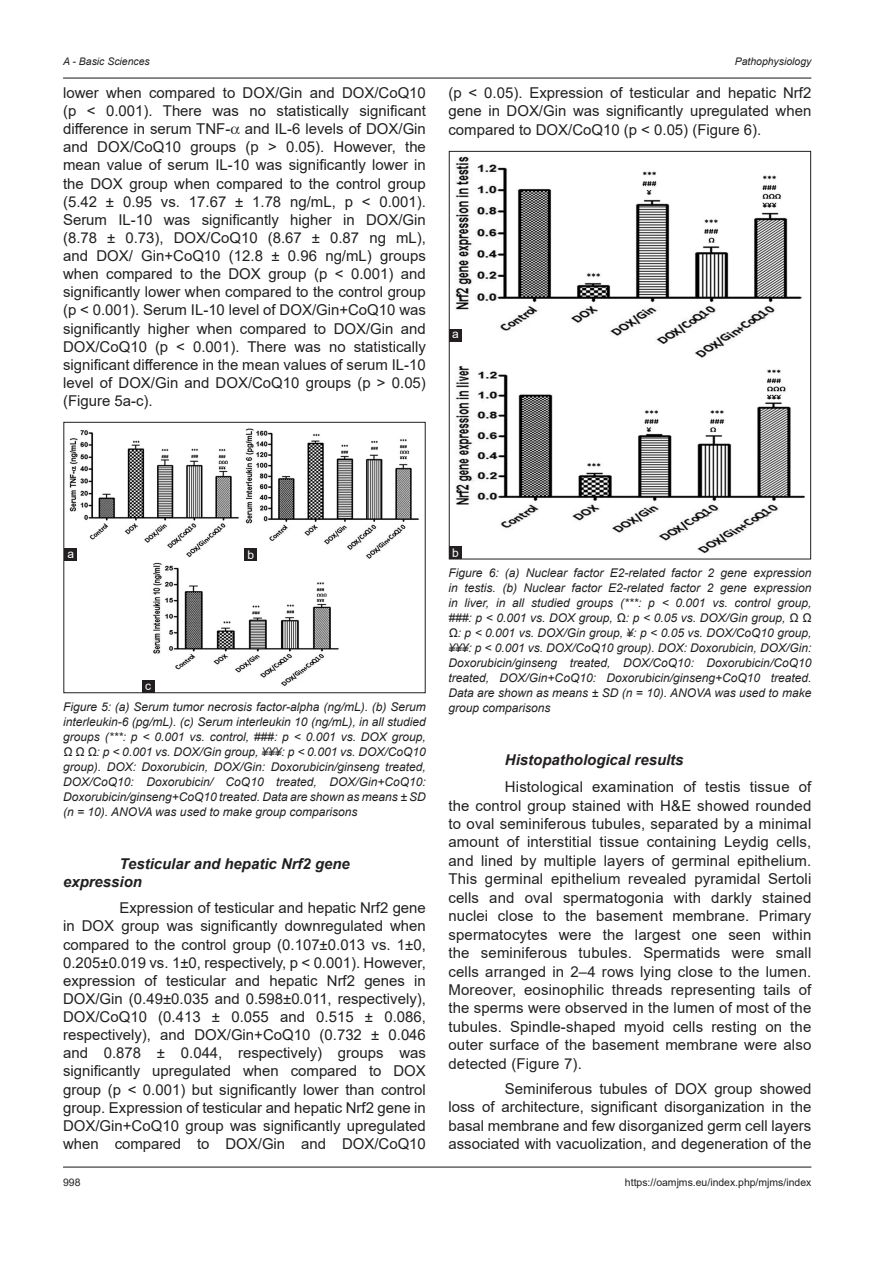
<style>
.page{position:relative;width:894px;height:1263px;background:#fff}
.page>*{position:absolute;margin:0;border:0;box-sizing:border-box;transform-origin:0 0}
.TX{font:15px/18.1px "Arial";color:#231f20;text-align:justify}
.t1{font:italic 700 15px/18.1px "Arial";color:#231f20}
.t2{font:italic 12px/15px "Arial";color:#231f20;text-align:justify}
.LABEL{font:12px "Arial";color:#fff}
.t3{font:10.5px "Arial";color:#231f20}
.t4{font:italic 10.5px "Arial";color:#231f20}
</style>
<div class="page">
<hr style="left:63px;top:78px;width:748px;height:1px;background:#231f20">
<hr style="left:63px;top:1166px;width:748px;height:1px;background:#231f20">
<img style="left:69px;top:428px;width:350px;height:263px">
<div style="left:64px;top:422px;width:361px;height:271px;border:1px solid #231f20"></div>
<div style="left:142px;top:680px;width:12px;height:13px;background:#231f20"></div>
<div style="left:244px;top:548px;width:13px;height:13px;background:#231f20"></div>
<div style="left:64px;top:548px;width:13px;height:13px;background:#231f20"></div>
<img style="left:451px;top:156px;width:354px;height:401px">
<div style="left:449px;top:151px;width:361px;height:408px;border:1px solid #231f20"></div>
<div style="left:449px;top:546px;width:12px;height:13px;background:#231f20"></div>
<div style="left:449px;top:329px;width:12px;height:12px;background:#231f20"></div>
<p class="t4" style="left:63px;top:54px;width:88px">A - Basic Sciences</p>
<p class="t4" style="left:734px;top:54px;width:78px">Pathophysiology</p>
<p class="TX" style="left:63px;top:83px;width:364px">lower when compared to DOX/Gin and DOX/CoQ10 (p &lt; 0.001). There was no statistically significant difference in serum TNF- and IL-6 levels of DOX/Gin and DOX/CoQ10 groups (p &gt; 0.05). However, the mean value of serum IL-10 was significantly lower in the DOX group when compared to the control group (5.42 ± 0.95 vs. 17.67 ± 1.78 ng/mL, p &lt; 0.001).<br>Serum IL-10 was significantly higher in DOX/Gin (8.78 ± 0.73), DOX/CoQ10 (8.67 ± 0.87 ng mL), and DOX/ Gin+CoQ10 (12.8 ± 0.96 ng/mL) groups when compared to the DOX group (p &lt; 0.001) and significantly lower when compared to the control group (p &lt; 0.001). Serum IL-10 level of DOX/Gin+CoQ10 was significantly higher when compared to DOX/Gin and DOX/CoQ10 (p &lt; 0.001). There was no statistically significant difference in the mean values of serum IL-10 level of DOX/Gin and DOX/CoQ10 groups (p &gt; 0.05) (Figure 5a-c).</p>
<p class="TX" style="left:448px;top:83px;width:364px">(p &lt; 0.05). Expression of testicular and hepatic Nrf2 gene in DOX/Gin was significantly upregulated when compared to DOX/CoQ10 (p &lt; 0.05) (Figure 6).</p>
<p class="LABEL" style="left:452px;top:326px;width:8px">a</p>
<p class="LABEL" style="left:67px;top:545px;width:8px">a</p>
<p class="LABEL" style="left:247px;top:546px;width:8px">b</p>
<p class="LABEL" style="left:145px;top:677px;width:7px">c</p>
<p class="t2" style="left:63px;top:699px;width:364px">Figure 5: (a) Serum tumor necrosis factor-alpha (ng/mL). (b) Serum interleukin-6 (pg/mL). (c) Serum interleukin 10 (ng/mL), in all studied groups (***: p &lt; 0.001 vs. control, ###: p &lt; 0.001 vs. DOX group, Ω Ω Ω: p &lt; 0.001 vs. DOX/Gin group, ¥¥¥: p &lt; 0.001 vs. DOX/CoQ10 group). DOX: Doxorubicin, DOX/Gin: Doxorubicin/ginseng treated, DOX/CoQ10: Doxorubicin/ CoQ10 treated, DOX/Gin+CoQ10:<br>Doxorubicin/ginseng+CoQ10 treated. Data are shown as means ± SD (n = 10). ANOVA was used to make group comparisons</p>
<h2 class="t1" style="left:63px;top:855px;width:288px;text-indent:56px">Testicular and hepatic Nrf2 gene expression</h2>
<p class="TX" style="left:63px;top:899px;width:364px;text-indent:56px">Expression of testicular and hepatic Nrf2 gene in DOX group was significantly downregulated when compared to the control group (0.107±0.013 vs. 1±0, 0.205±0.019 vs. 1±0, respectively, p &lt; 0.001). However, expression of testicular and hepatic Nrf2 genes in DOX/Gin (0.49±0.035 and 0.598±0.011, respectively), DOX/CoQ10 (0.413 ± 0.055 and 0.515 ± 0.086, respectively), and DOX/Gin+CoQ10 (0.732 ± 0.046 and 0.878 ± 0.044, respectively) groups was significantly upregulated when compared to DOX group (p &lt; 0.001) but significantly lower than control group. Expression of testicular and hepatic Nrf2 gene in DOX/Gin+CoQ10 group was significantly upregulated when compared to DOX/Gin and DOX/CoQ10</p>
<p class="LABEL" style="left:452px;top:544px;width:8px">b</p>
<p class="t2" style="left:448px;top:565px;width:364px">Figure 6: (a) Nuclear factor E2-related factor 2 gene expression in testis. (b) Nuclear factor E2-related factor 2 gene expression in liver, in all studied groups (***: p &lt; 0.001 vs. control group, ###: p &lt; 0.001 vs. DOX group, Ω: p &lt; 0.05 vs. DOX/Gin group, Ω Ω Ω: p &lt; 0.001 vs. DOX/Gin group, ¥: p &lt; 0.05 vs. DOX/CoQ10 group, ¥¥¥: p &lt; 0.001 vs. DOX/CoQ10 group). DOX: Doxorubicin, DOX/Gin:<br>Doxorubicin/ginseng treated, DOX/CoQ10: Doxorubicin/CoQ10 treated, DOX/Gin+CoQ10: Doxorubicin/ginseng+CoQ10 treated.<br>Data are shown as means ± SD (n = 10). ANOVA was used to make group comparisons</p>
<h2 class="t1" style="left:504px;top:751px;width:180px">Histopathological results</h2>
<p class="TX" style="left:448px;top:777px;width:364px;text-indent:56px">Histological examination of testis tissue of the control group stained with H&amp;E showed rounded to oval seminiferous tubules, separated by a minimal amount of interstitial tissue containing Leydig cells, and lined by multiple layers of germinal epithelium.<br>This germinal epithelium revealed pyramidal Sertoli cells and oval spermatogonia with darkly stained nuclei close to the basement membrane. Primary spermatocytes were the largest one seen within the seminiferous tubules. Spermatids were small cells arranged in 2–4 rows lying close to the lumen.<br>Moreover, eosinophilic threads representing tails of the sperms were observed in the lumen of most of the tubules. Spindle-shaped myoid cells resting on the outer surface of the basement membrane were also detected (Figure 7).</p>
<p class="TX" style="left:448px;top:1079px;width:364px;text-indent:56px">Seminiferous tubules of DOX group showed loss of architecture, significant disorganization in the basal membrane and few disorganized germ cell layers associated with vacuolization, and degeneration of the</p>
<p class="t3" style="left:63px;top:1175px;width:19px">998</p>
<p class="t3" style="left:624px;top:1175px;width:188px">https://oamjms.eu/index.php/mjms/index</p>
</div>
